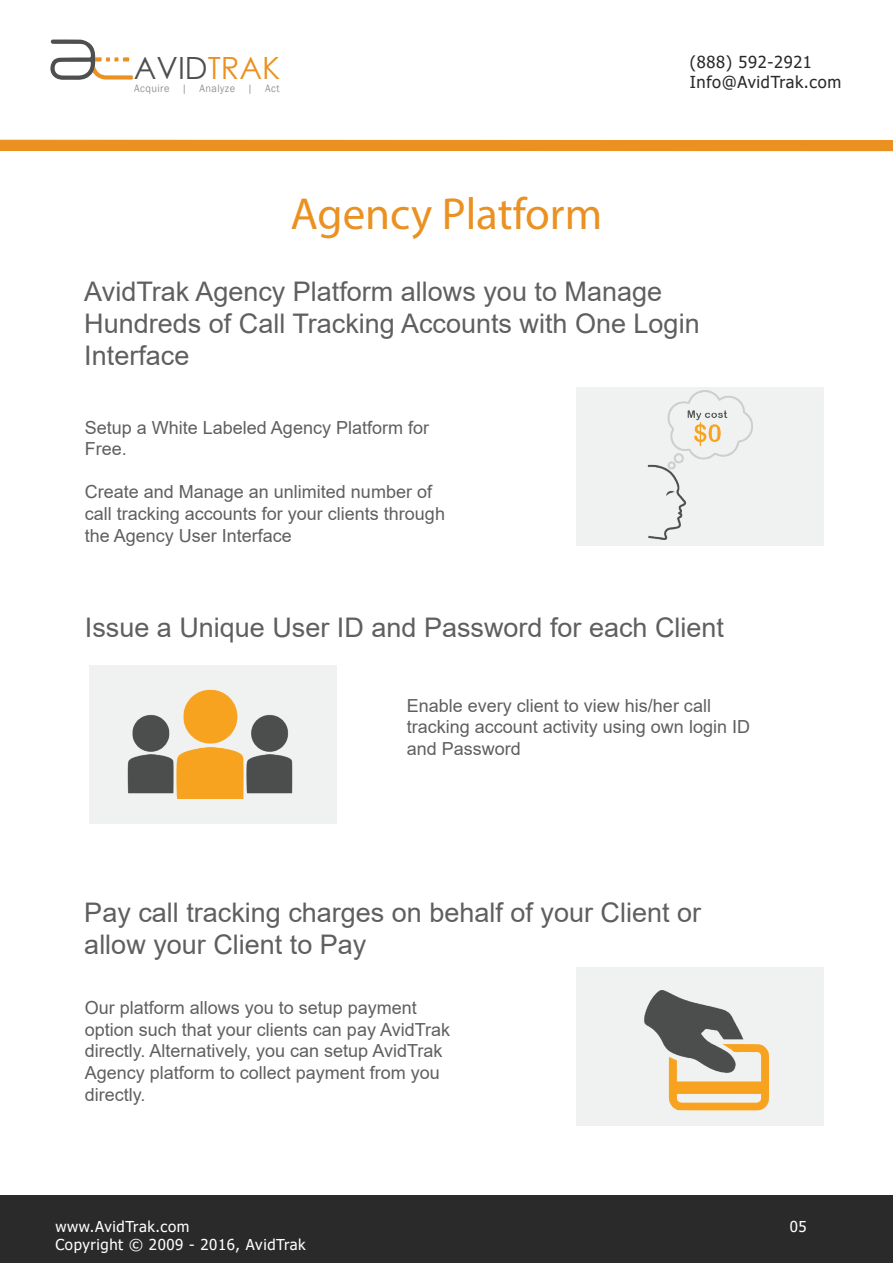
<style>
.page{position:relative;width:893px;height:1263px;background:#fff}
.page>*{position:absolute;margin:0;border:0;box-sizing:border-box;transform-origin:0 0}
.t1{font:45px "Myriad Pro";color:#ea9122}
.t2{font:30.6px "Century Gothic";color:#4e4f4f}
.t3{font:27px/32.4px "Arial";color:#5e5f5e}
.t4{font:18px/21.6px "Arial";color:#5e5f5e}
.t5{font:16.5px/19.8px "Tahoma";letter-spacing:.04em;color:#292a29}
.t6{font:15px "Tahoma";letter-spacing:.04em;color:#fff}
.t7{font:10.95px "Franklin Gothic";letter-spacing:.04em;color:#959494;scale:.95 1}
.s1{color:#ea9122}
</style>
<div class="page">
<svg style="left:50px;top:39px;width:83px;height:41px"></svg>
<div style="left:0;top:1195px;width:893px;height:68px;background:#292a29"></div>
<div style="left:0;top:140px;width:893px;height:11px;background:#ea9122"></div>
<div style="left:89px;top:665px;width:248px;height:158px;background:#f0f1f1"></div>
<div style="left:576px;top:387px;width:248px;height:158px;background:#f0f1f1"></div>
<div style="left:576px;top:968px;width:248px;height:158px;background:#f0f1f1"></div>
<img style="left:647px;top:391px;width:106px;height:148px">
<img style="left:127px;top:689px;width:166px;height:110px">
<img style="left:644px;top:990px;width:126px;height:121px">
<h2 class="t2" style="left:134px;top:47px;width:148px">AVID<span class="s1">TRAK</span></h2>
<p class="t7" style="left:134px;top:81px;width:155px">Acquire | Analyze | Act</p>
<h1 class="t1" style="left:291px;top:186px;width:313px">Agency Platform</h1>
<p class="t5" style="left:690px;top:53px;width:153px">(888) 592-2921<br>Info@AvidTrak.com</p>
<h3 class="t3" style="left:84px;top:275px;width:617px">AvidTrak Agency Platform allows you to Manage<br>Hundreds of Call Tracking Accounts with One Login<br>Interface</h3>
<p class="t4" style="left:85px;top:416px;width:346px">Setup a White Labeled Agency Platform for<br>Free.</p>
<p class="t4" style="left:85px;top:481px;width:362px">Create and Manage an unlimited number of call tracking accounts for your clients through the Agency User Interface</p>
<h3 class="t3" style="left:85px;top:611px;width:641px">Issue a Unique User ID and Password for each Client</h3>
<p class="t4" style="left:407px;top:694px;width:345px">Enable every client to view his/her call tracking account activity using own login ID and Password</p>
<h3 class="t3" style="left:84px;top:896px;width:618px">Pay call tracking charges on behalf of your Client or allow your Client to Pay</h3>
<p class="t4" style="left:85px;top:997px;width:367px">Our platform allows you to setup payment option such that your clients can pay AvidTrak directly. Alternatively, you can setup AvidTrak Agency platform to collect payment from you directly.</p>
<p class="t6" style="left:55px;top:1216px;width:136px">www.AvidTrak.com</p>
<p class="t6" style="left:790px;top:1216px;width:18px">05</p>
<p class="t6" style="left:55px;top:1234px;width:252px">Copyright © 2009 - 2016, AvidTrak</p>
</div>
